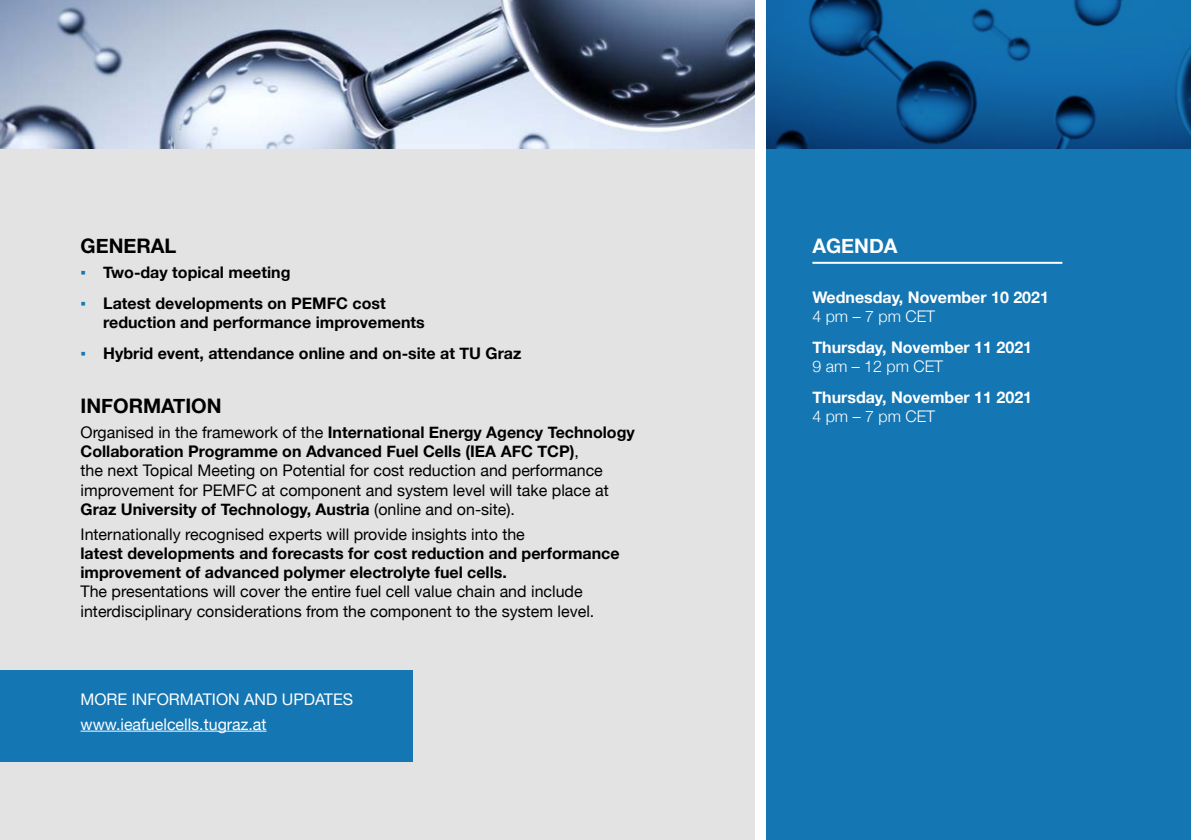
<style>
.page{position:relative;width:1191px;height:840px;background:#fff}
.page>*{position:absolute;margin:0;border:0;box-sizing:border-box;transform-origin:0 0}
.t1{font:700 20px "Helvetica Neue";color:#000}
.t2{font:700 20px "Helvetica Neue";color:#fff}
.t3{font:16px/19.2px "Helvetica Neue";color:#000}
.t4{font:700 16px/19.2px "Helvetica Neue";color:#000}
.t5{font:700 16px/19.2px "Helvetica Neue";color:#fff}
.t6{font:16px "Helvetica Neue";color:#fff}
.s1{font-family:"Arial";font-weight:400;color:#1476b3}
.s2{font-weight:700}
.s3{font-weight:300}
</style>
<div class="page">
<div style="left:0;top:96px;width:754px;height:743px;background:#e3e3e3"></div>
<div style="left:766px;top:0;width:425px;height:839px;background:#1476b3"></div>
<hr style="left:812px;top:262px;width:250px;height:2px;background:#fff">
<div style="left:0;top:670px;width:412px;height:91px;background:#1476b3"></div>
<hr style="left:81px;top:730px;width:185px;height:1px;background:#fff">
<img style="left:0;top:0;width:754px;height:148px">
<img style="left:766px;top:0;width:425px;height:148px">
<p class="t1" style="left:81px;top:230px;width:97px">GENERAL</p>
<p class="t4" style="left:81px;top:263px;width:211px"><span class="s1">▪</span> Two-day topical meeting</p>
<p class="t4" style="left:103px;top:294px;width:323px;text-indent:-23px"><span class="s1">▪</span> Latest developments on PEMFC cost reduction and performance improvements</p>
<p class="t4" style="left:81px;top:343px;width:442px"><span class="s1">▪</span> Hybrid event, attendance online and on-site at TU Graz</p>
<p class="t1" style="left:81px;top:390px;width:143px">INFORMATION</p>
<p class="t3" style="left:81px;top:423px;width:556px">Organised in the framework of the <span class="s2">International Energy Agency Technology Collaboration Programme on Advanced Fuel Cells (IEA AFC TCP)</span>,<br>the next Topical Meeting on Potential for cost reduction and performance improvement for PEMFC at component and system level will take place at <span class="s2">Graz University of Technology, Austria</span> (online and on-site).</p>
<p class="t3" style="left:81px;top:525px;width:540px">Internationally recognised experts will provide insights into the<br><span class="s2">latest developments and forecasts for cost reduction and performance improvement of advanced polymer electrolyte fuel cells.<br></span>The presentations will cover the entire fuel cell value chain and include interdisciplinary considerations from the component to the system level.</p>
<p class="t6" style="left:81px;top:687px;width:274px">MORE INFORMATION AND UPDATES</p>
<p class="t6" style="left:81px;top:711px;width:187px">www.ieafuelcells.tugraz.at</p>
<p class="t2" style="left:812px;top:230px;width:87px">AGENDA</p>
<p class="t5" style="left:812px;top:288px;width:238px">Wednesday, November 10 2021<br><span class="s3">4 pm – 7 pm CET</span></p>
<p class="t5" style="left:812px;top:338px;width:221px">Thursday, November 11 2021<br><span class="s3">9 am – 12 pm CET</span></p>
<p class="t5" style="left:812px;top:387px;width:221px">Thursday, November 11 2021<br><span class="s3">4 pm – 7 pm CET</span></p>
</div>
